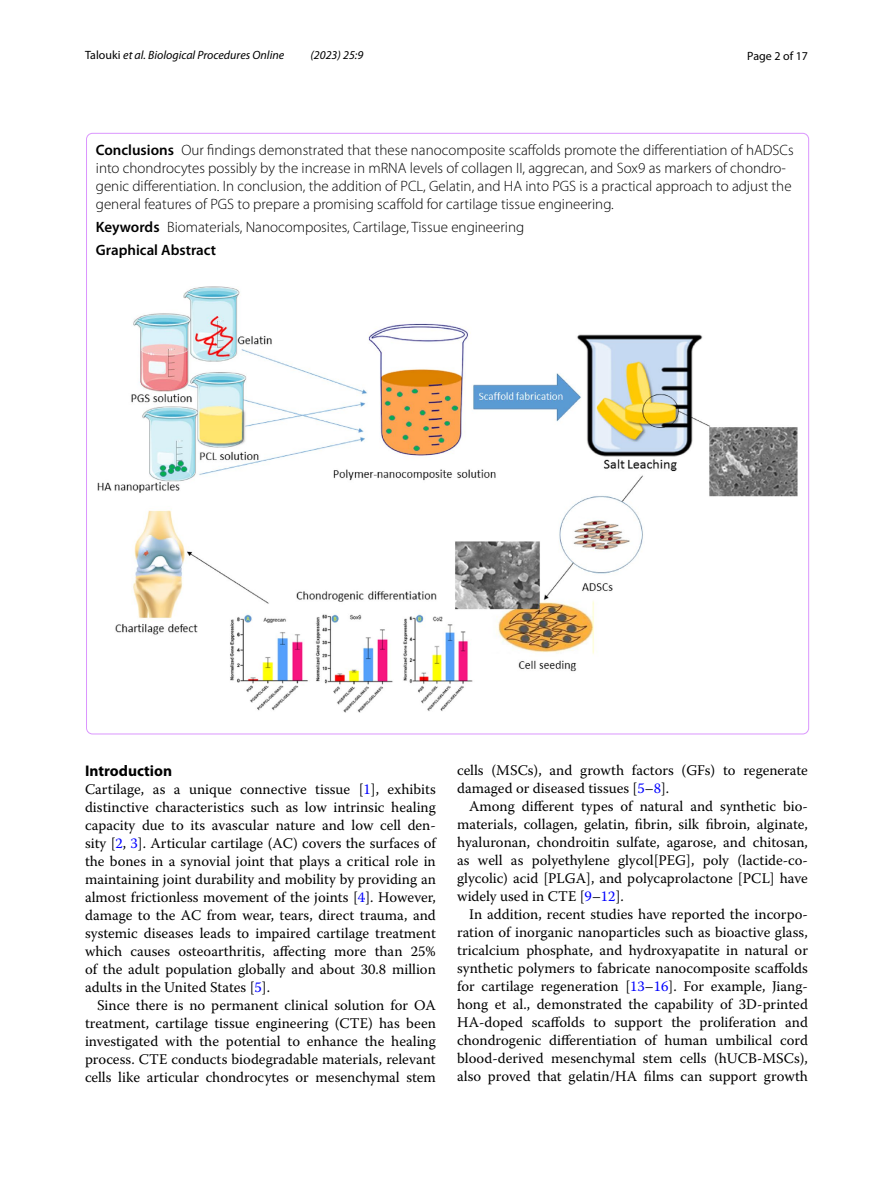
<style>
.page{position:relative;width:893px;height:1187px;background:#fff}
.page>*{position:absolute;margin:0;border:0;box-sizing:border-box;transform-origin:0 0}
.t1{font:700 15.45px "Myriad Pro";color:#000}
.t2{font:300 15px/18px "Myriad Pro";color:#000}
.t3{font:14.7px/18px "Warnock Pro";color:#000;text-align:justify}
.t4{font:italic 12px "Myriad Pro";color:#000}
.t5{font:12px "Myriad Pro";color:#000}
.s1{font-style:normal}
.s2{font-weight:600}
.s3{color:#00f}
</style>
<div class="page">
<img style="left:97px;top:287px;width:701px;height:425px">
<p class="t4" style="left:85px;top:48px;width:201px"><span class="s1">Talouki</span> et al. Biological Procedures Online</p>
<p class="t4" style="left:310px;top:48px;width:54px">(2023) 25:9</p>
<p class="t5" style="left:747px;top:48px;width:62px">Page 2 of 17</p>
<p class="t2" style="left:96px;top:142px;width:699px"><span class="s2">Conclusions</span> Our findings demonstrated that these nanocomposite scaffolds promote the differentiation of hADSCs into chondrocytes possibly by the increase in mRNA levels of collagen II, aggrecan, and Sox9 as markers of chondro&shy;genic differentiation. In conclusion, the addition of PCL, Gelatin, and HA into PGS is a practical approach to adjust the general features of PGS to prepare a promising scaffold for cartilage tissue engineering.</p>
<p class="t2" style="left:96px;top:216px;width:430px;line-height:22.5px"><span class="s2">Keywords</span> Biomaterials, Nanocomposites, Cartilage, Tissue engineering<br><span class="s2">Graphical Abstract</span></p>
<p class="t1" style="left:85px;top:760px;width:89px">Introduction</p>
<p class="t3" style="left:85px;top:779px;width:352px">Cartilage, as a unique connective tissue [<span class="s3">1</span>], exhibits distinctive characteristics such as low intrinsic healing capacity due to its avascular nature and low cell den&shy;sity [<span class="s3">2</span>, <span class="s3">3</span>]. Articular cartilage (AC) covers the surfaces of the bones in a synovial joint that plays a critical role in maintaining joint durability and mobility by providing an almost frictionless movement of the joints [<span class="s3">4</span>]. However, damage to the AC from wear, tears, direct trauma, and systemic diseases leads to impaired cartilage treatment which causes osteoarthritis, affecting more than 25% of the adult population globally and about 30.8 million adults in the United States [<span class="s3">5</span>].</p>
<p class="t3" style="left:85px;top:995px;width:352px;text-indent:12px">Since there is no permanent clinical solution for OA treatment, cartilage tissue engineering (CTE) has been investigated with the potential to enhance the healing process. CTE conducts biodegradable materials, relevant cells like articular chondrocytes or mesenchymal stem</p>
<p class="t3" style="left:457px;top:761px;width:352px">cells (MSCs), and growth factors (GFs) to regenerate damaged or diseased tissues [<span class="s3">5</span>–<span class="s3">8</span>].</p>
<p class="t3" style="left:457px;top:797px;width:352px;text-indent:12px">Among different types of natural and synthetic bio&shy;materials, collagen, gelatin, fibrin, silk fibroin, alginate, hyaluronan, chondroitin sulfate, agarose, and chitosan, as well as polyethylene glycol[PEG], poly (lactide-co&shy;glycolic) acid [PLGA], and polycaprolactone [PCL] have widely used in CTE [<span class="s3">9</span>–<span class="s3">12</span>].</p>
<p class="t3" style="left:457px;top:905px;width:352px;text-indent:12px">In addition, recent studies have reported the incorpo&shy;ration of inorganic nanoparticles such as bioactive glass, tricalcium phosphate, and hydroxyapatite in natural or synthetic polymers to fabricate nanocomposite scaffolds for cartilage regeneration [<span class="s3">13</span>–<span class="s3">16</span>]. For example, Jiang&shy;hong et al., demonstrated the capability of 3D-printed HA-doped scaffolds to support the proliferation and chondrogenic differentiation of human umbilical cord blood-derived mesenchymal stem cells (hUCB-MSCs), also proved that gelatin/HA films can support growth</p>
</div>
